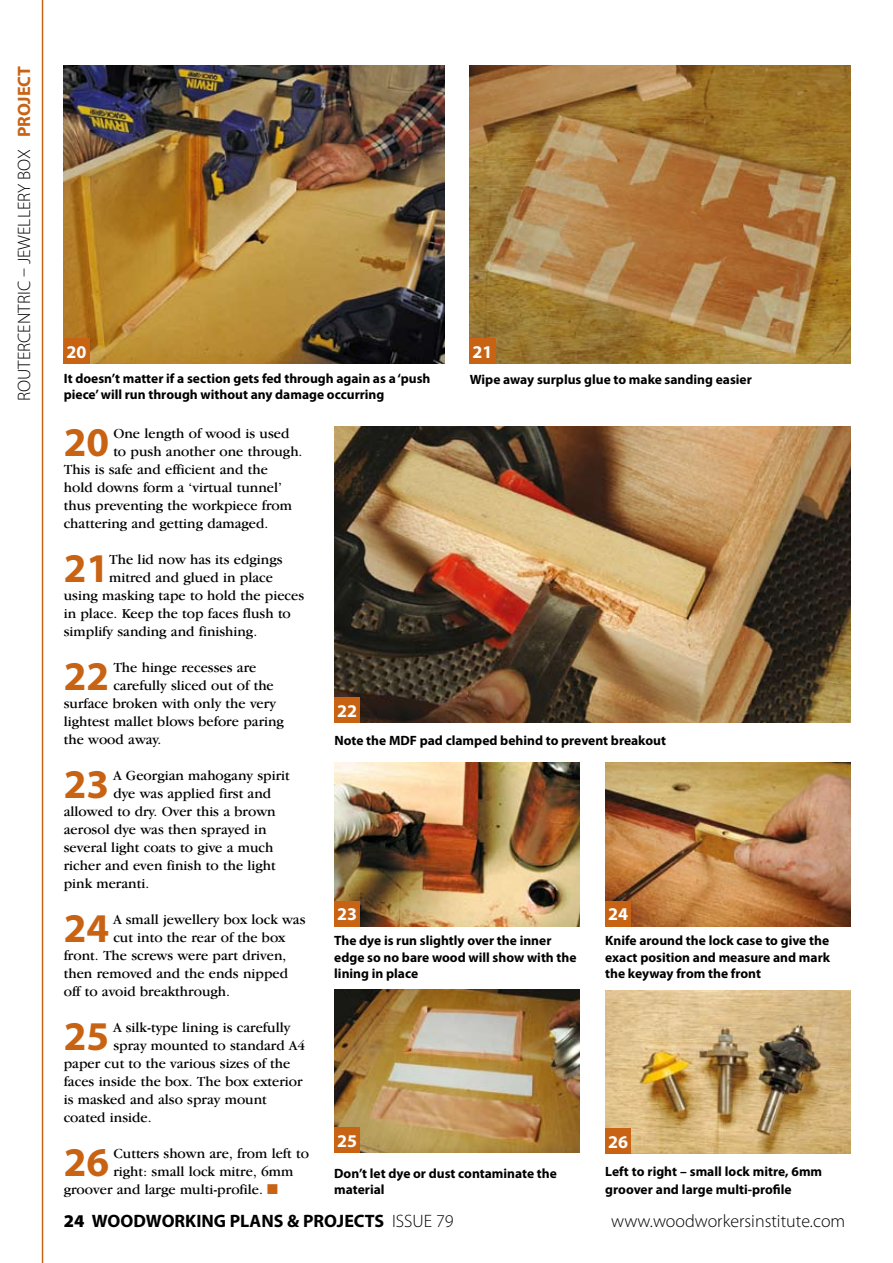
<style>
.page{position:relative;width:893px;height:1263px;background:#fff}
.page>*{position:absolute;margin:0;border:0;box-sizing:border-box;transform-origin:0 0}
.t1{font:700 40.95px "Myriad Pro";color:#c86314}
.t2{font:300 18px "Myriad Pro";color:#000}
.t3{font:700 18px "Myriad Pro";color:#000}
.t4{font:700 18px "Myriad Pro";color:#fff}
.t5{font:14.25px "Garamond IT Cby BT";color:#000}
.t6{font:700 13.5px/16.2px "Myriad Pro";color:#000}
.s1{font-weight:700;color:#c86314}
.s2{color:#c86314}
.s3{font-weight:900}
.s4{font-weight:300}
</style>
<div class="page">
<hr style="left:42px;top:0;width:1px;height:1263px;background:#c86314">
<img style="left:64px;top:66px;width:380px;height:298px">
<div style="left:64px;top:338px;width:25px;height:26px;background:#c86314"></div>
<img style="left:470px;top:66px;width:380px;height:298px">
<div style="left:470px;top:338px;width:25px;height:26px;background:#c86314"></div>
<img style="left:334px;top:427px;width:516px;height:296px">
<div style="left:334px;top:697px;width:26px;height:26px;background:#c86314"></div>
<img style="left:334px;top:763px;width:246px;height:163px">
<div style="left:334px;top:901px;width:26px;height:25px;background:#c86314"></div>
<img style="left:605px;top:763px;width:246px;height:163px">
<div style="left:605px;top:901px;width:26px;height:25px;background:#c86314"></div>
<img style="left:334px;top:989px;width:246px;height:164px">
<div style="left:334px;top:1127px;width:26px;height:26px;background:#c86314"></div>
<img style="left:605px;top:990px;width:246px;height:164px">
<div style="left:605px;top:1128px;width:26px;height:26px;background:#c86314"></div>
<p class="t2" style="left:13px;top:401px;width:337px;rotate:-90deg">ROUTERCENTRIC – JEWELLERY BOX <span class="s1">PROJECT</span></p>
<p class="t4" style="left:67px;top:340px;width:21px">20</p>
<p class="t6" style="left:64px;top:370px;width:368px">It doesn’t matter if a section gets fed through again as a ‘push piece’ will run through without any damage occurring</p>
<p class="t4" style="left:473px;top:340px;width:21px">21</p>
<p class="t6" style="left:470px;top:371px;width:283px">Wipe away surplus glue to make sanding easier</p>
<h1 class="t1" style="left:64px;top:416px;width:47px">20</h1>
<p class="t5" style="left:113px;top:425px;width:178px">One length of wood is used</p>
<p class="t5" style="left:113px;top:443px;width:191px">to push another one through.</p>
<p class="t5" style="left:64px;top:461px;width:206px">This is safe and efficient and the</p>
<p class="t5" style="left:64px;top:479px;width:220px">hold downs form a ‘virtual tunnel’</p>
<p class="t5" style="left:64px;top:497px;width:230px">thus preventing the workpiece from</p>
<p class="t5" style="left:64px;top:515px;width:206px">chattering and getting damaged.</p>
<h1 class="t1" style="left:64px;top:542px;width:47px">21</h1>
<p class="t5" style="left:109px;top:551px;width:175px">The lid now has its edgings</p>
<p class="t5" style="left:109px;top:569px;width:165px">mitred and glued in place</p>
<p class="t5" style="left:64px;top:587px;width:242px">using masking tape to hold the pieces</p>
<p class="t5" style="left:64px;top:605px;width:229px">in place. Keep the top faces flush to</p>
<p class="t5" style="left:64px;top:623px;width:195px">simplify sanding and finishing.</p>
<h1 class="t1" style="left:64px;top:650px;width:47px">22</h1>
<p class="t5" style="left:113px;top:659px;width:145px">The hinge recesses are</p>
<p class="t5" style="left:113px;top:677px;width:162px">carefully sliced out of the</p>
<p class="t5" style="left:64px;top:695px;width:214px">surface broken with only the very</p>
<p class="t5" style="left:64px;top:713px;width:222px">lightest mallet blows before paring</p>
<p class="t5" style="left:64px;top:731px;width:99px">the wood away.</p>
<h1 class="t1" style="left:64px;top:758px;width:47px">23</h1>
<p class="t5" style="left:113px;top:767px;width:178px">A Georgian mahogany spirit</p>
<p class="t5" style="left:113px;top:785px;width:159px">dye was applied first and</p>
<p class="t5" style="left:64px;top:803px;width:213px">allowed to dry. Over this a brown</p>
<p class="t5" style="left:64px;top:821px;width:204px">aerosol dye was then sprayed in</p>
<p class="t5" style="left:64px;top:839px;width:211px">several light coats to give a much</p>
<p class="t5" style="left:64px;top:857px;width:213px">richer and even finish to the light</p>
<p class="t5" style="left:64px;top:875px;width:87px">pink meranti.</p>
<h1 class="t1" style="left:64px;top:902px;width:47px">24</h1>
<p class="t5" style="left:113px;top:911px;width:194px">A small jewellery box lock was</p>
<p class="t5" style="left:113px;top:929px;width:174px">cut into the rear of the box</p>
<p class="t5" style="left:64px;top:947px;width:224px">front. The screws were part driven,</p>
<p class="t5" style="left:64px;top:965px;width:226px">then removed and the ends nipped</p>
<p class="t5" style="left:64px;top:983px;width:168px">off to avoid breakthrough.</p>
<h1 class="t1" style="left:64px;top:1010px;width:47px">25</h1>
<p class="t5" style="left:113px;top:1019px;width:178px">A silk-type lining is carefully</p>
<p class="t5" style="left:113px;top:1037px;width:193px">spray mounted to standard A4</p>
<p class="t5" style="left:64px;top:1055px;width:228px">paper cut to the various sizes of the</p>
<p class="t5" style="left:64px;top:1073px;width:240px">faces inside the box. The box exterior</p>
<p class="t5" style="left:64px;top:1091px;width:205px">is masked and also spray mount</p>
<p class="t5" style="left:64px;top:1109px;width:89px">coated inside.</p>
<h1 class="t1" style="left:64px;top:1136px;width:47px">26</h1>
<p class="t5" style="left:113px;top:1145px;width:197px">Cutters shown are, from left to</p>
<p class="t5" style="left:113px;top:1163px;width:182px">right: small lock mitre, 6mm</p>
<p class="t5" style="left:64px;top:1181px;width:216px">groover and large multi-profile. <span class="s2">■</span></p>
<p class="t4" style="left:337px;top:699px;width:21px">22</p>
<p class="t6" style="left:334px;top:732px;width:333px">Note the MDF pad clamped behind to prevent breakout</p>
<p class="t4" style="left:337px;top:902px;width:21px">23</p>
<p class="t6" style="left:334px;top:932px;width:244px">The dye is run slightly over the inner edge so no bare wood will show with the lining in place</p>
<p class="t4" style="left:608px;top:902px;width:21px">24</p>
<p class="t6" style="left:605px;top:932px;width:226px;text-align:justify">Knife around the lock case to give the exact position and measure and mark the keyway from the front</p>
<p class="t4" style="left:337px;top:1129px;width:21px">25</p>
<p class="t6" style="left:334px;top:1165px;width:224px">Don’t let dye or dust contaminate the material</p>
<p class="t4" style="left:608px;top:1130px;width:21px">26</p>
<p class="t6" style="left:605px;top:1162px;width:218px;line-height:18px">Left to right – small lock mitre, 6mm groover and large multi-profile</p>
<p class="t3" style="left:64px;top:1209px;width:391px"><span class="s3">24</span> WOODWORKING PLANS &amp; PROJECTS <span class="s4">ISSUE 79</span></p>
<p class="t2" style="left:611px;top:1210px;width:236px">www.woodworkersinstitute.com</p>
</div>
